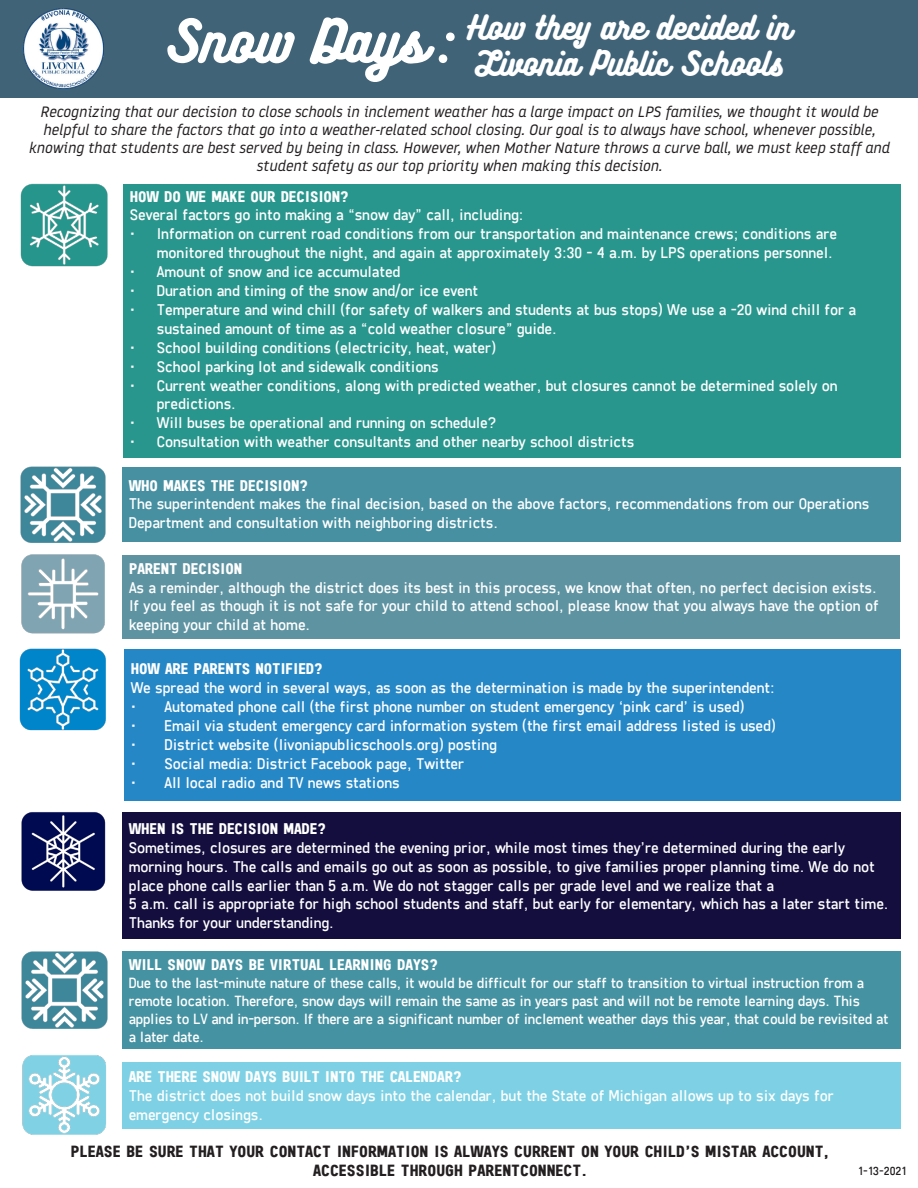
<style>
.page{position:relative;width:918px;height:1188px;background:#fff}
.page>*{position:absolute;margin:0;border:0;box-sizing:border-box;transform-origin:0 0}
.t1{font:30px/36px "Bukhari Script";color:#fff;text-align:right}
.t2{font:700 16.5px/19.8px "Freeroad";color:#231f20;text-align:center}
.t3{font:15.75px/18.9px "Freeroad";letter-spacing:-.01em;color:#fff}
.t4{font:700 15.75px "Freeroad";letter-spacing:-.01em;color:#fff}
.t5{font:italic 15px/18px "Noway";color:#231f20;text-align:center}
.t6{font:15px/18px "Freeroad";letter-spacing:-.02em;color:#fff}
.t7{font:12px "Freeroad";color:#231f20}
.s1{font-size:52.5px}
</style>
<div class="page">
<div style="left:123px;top:184px;width:777px;height:274px;background:#29968d"></div>
<div style="left:122px;top:467px;width:778px;height:74px;background:#4690a2"></div>
<div style="left:122px;top:555px;width:777px;height:83px;background:#5e93a2"></div>
<div style="left:124px;top:650px;width:776px;height:151px;background:#2687c7"></div>
<div style="left:122px;top:813px;width:778px;height:126px;background:#140e3f"></div>
<div style="left:122px;top:952px;width:778px;height:97px;background:#4592a2"></div>
<div style="left:122px;top:1062px;width:778px;height:67px;background:#7ed1e4"></div>
<div style="left:0;top:0;width:918px;height:97px;background:#406378"></div>
<img style="left:24px;top:9px;width:79px;height:79px">
<img style="left:20px;top:183px;width:88px;height:84px">
<img style="left:20px;top:467px;width:86px;height:76px">
<img style="left:21px;top:554px;width:84px;height:80px">
<img style="left:19px;top:648px;width:87px;height:83px">
<img style="left:21px;top:812px;width:85px;height:79px">
<img style="left:21px;top:951px;width:87px;height:78px">
<img style="left:22px;top:1055px;width:84px;height:80px">
<h1 class="t1" style="left:165px;top:11px;width:627px"><span class="s1">Snow Days :</span> How they are decided in<br>Livonia Public Schools</h1>
<p class="t5" style="left:28px;top:103px;width:863px">Recognizing that our decision to close schools in inclement weather has a large impact on LPS families, we thought it would be helpful to share the factors that go into a weather-related school closing. Our goal is to always have school, whenever possible, knowing that students are best served by being in class. However, when Mother Nature throws a curve ball, we must keep staff and student safety as our top priority when making this decision.</p>
<h5 class="t4" style="left:130px;top:187px;width:220px">HOW DO WE MAKE OUR DECISION?</h5>
<p class="t3" style="left:130px;top:205px;width:395px">Several factors go into making a “snow day” call, including:</p>
<p class="t3" style="left:130px;top:224px;width:709px;text-align:right">• Information on current road conditions from our transportation and maintenance crews; conditions are monitored throughout the night, and again at approximately 3:30 – 4 a.m. by LPS operations personnel.</p>
<p class="t3" style="left:130px;top:262px;width:272px">• Amount of snow and ice accumulated</p>
<p class="t3" style="left:130px;top:281px;width:350px">• Duration and timing of the snow and/or ice event</p>
<p class="t3" style="left:157px;top:300px;width:701px;text-indent:-27px">• Temperature and wind chill (for safety of walkers and students at bus stops) We use a -20 wind chill for a sustained amount of time as a “cold weather closure” guide.</p>
<p class="t3" style="left:130px;top:338px;width:368px">• School building conditions (electricity, heat, water)</p>
<p class="t3" style="left:130px;top:357px;width:310px">• School parking lot and sidewalk conditions</p>
<p class="t3" style="left:157px;top:375px;width:682px;text-indent:-27px">• Current weather conditions, along with predicted weather, but closures cannot be determined solely on predictions.</p>
<p class="t3" style="left:130px;top:413px;width:368px">• Will buses be operational and running on schedule?</p>
<p class="t3" style="left:130px;top:432px;width:506px">• Consultation with weather consultants and other nearby school districts</p>
<h5 class="t4" style="left:129px;top:476px;width:181px">WHO MAKES THE DECISION?</h5>
<p class="t3" style="left:129px;top:494px;width:742px">The superintendent makes the final decision, based on the above factors, recommendations from our Operations<br>Department and consultation with neighboring districts.</p>
<h5 class="t4" style="left:129px;top:559px;width:115px">PARENT DECISION</h5>
<p class="t3" style="left:129px;top:577px;width:751px">As a reminder, although the district does its best in this process, we know that often, no perfect decision exists.<br>If you feel as though it is not safe for your child to attend school, please know that you always have the option of keeping your child at home.</p>
<h5 class="t4" style="left:131px;top:660px;width:193px">HOW ARE PARENTS NOTIFIED?</h5>
<p class="t3" style="left:131px;top:678px;width:645px">We spread the word in several ways, as soon as the determination is made by the superintendent:</p>
<p class="t3" style="left:131px;top:697px;width:615px">• Automated phone call (the first phone number on student emergency ‘pink card’ is used)</p>
<p class="t3" style="left:131px;top:716px;width:647px">• Email via student emergency card information system (the first email address listed is used)</p>
<p class="t3" style="left:131px;top:735px;width:368px">• District website (livoniapublicschools.org) posting</p>
<p class="t3" style="left:131px;top:753px;width:335px">• Social media: District Facebook page, Twitter</p>
<p class="t3" style="left:131px;top:772px;width:271px">• All local radio and TV news stations</p>
<h5 class="t4" style="left:129px;top:819px;width:199px">WHEN IS THE DECISION MADE?</h5>
<p class="t3" style="left:129px;top:838px;width:761px">Sometimes, closures are determined the evening prior, while most times they’re determined during the early morning hours. The calls and emails go out as soon as possible, to give families proper planning time. We do not place phone calls earlier than 5 a.m. We do not stagger calls per grade level and we realize that a<br>5 a.m. call is appropriate for high school students and staff, but early for elementary, which has a later start time.<br>Thanks for your understanding.</p>
<h5 class="t4" style="left:129px;top:955px;width:311px">WILL SNOW DAYS BE VIRTUAL LEARNING DAYS?</h5>
<p class="t6" style="left:129px;top:973px;width:761px">Due to the last-minute nature of these calls, it would be difficult for our staff to transition to virtual instruction from a remote location. Therefore, snow days will remain the same as in years past and will not be remote learning days. This applies to LV and in-person. If there are a significant number of inclement weather days this year, that could be revisited at a later date.</p>
<h5 class="t4" style="left:129px;top:1067px;width:334px">ARE THERE SNOW DAYS BUILT INTO THE CALENDAR?</h5>
<p class="t3" style="left:129px;top:1086px;width:707px">The district does not build snow days into the calendar, but the State of Michigan allows up to six days for emergency closings.</p>
<p class="t2" style="left:71px;top:1141px;width:760px">PLEASE BE SURE THAT YOUR CONTACT INFORMATION IS ALWAYS CURRENT ON YOUR CHILD’S MISTAR ACCOUNT,<br>ACCESSIBLE THROUGH PARENTCONNECT.</p>
<p class="t7" style="left:858px;top:1164px;width:50px">1-13-2021</p>
</div>
